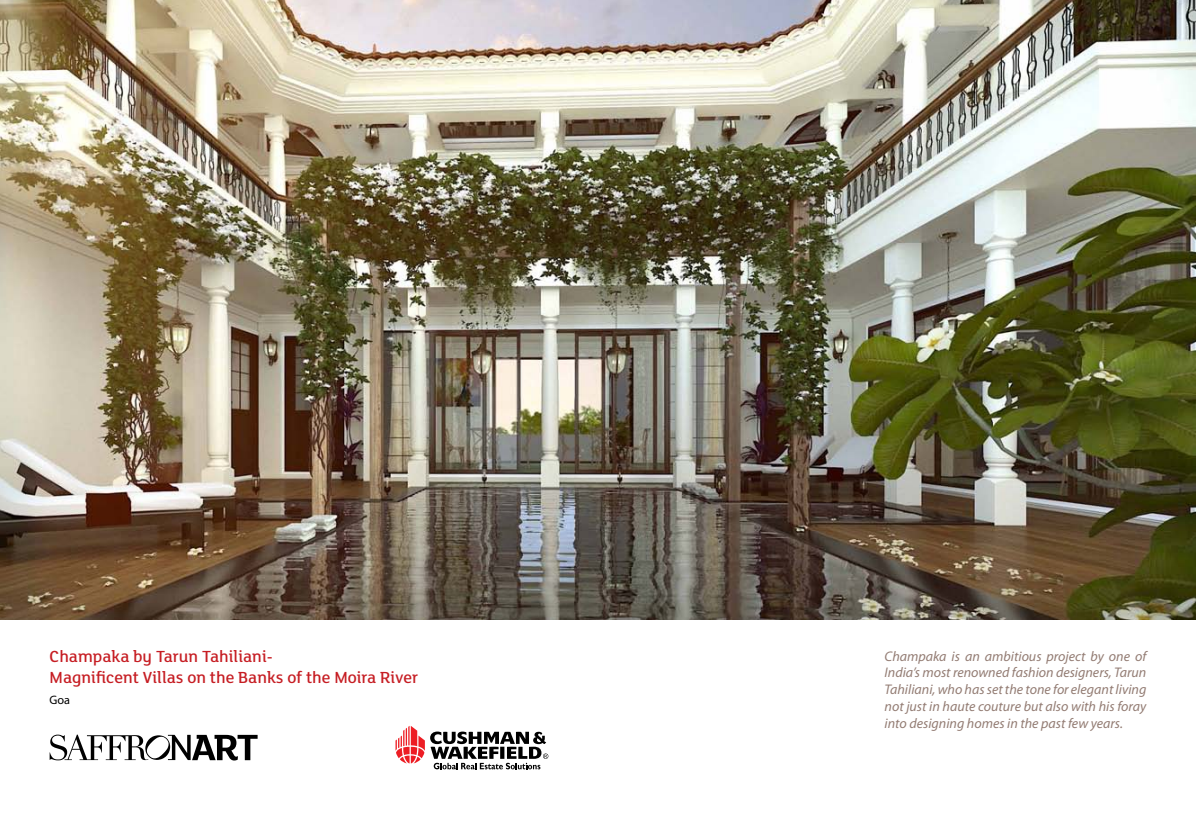
<style>
.page{position:relative;width:1196px;height:819px;background:#fff}
.page>*{position:absolute;margin:0;border:0;box-sizing:border-box;transform-origin:0 0}
.t1{font:500 17.5px/21px "FS Lola";color:#c61d23}
.t2{font:italic 14px/16.8px "Myriad Pro";color:#937c73;text-align:justify}
.t3{font:12.25px "Myriad Pro";color:#000}
</style>
<div class="page">
<img style="left:0;top:0;width:1196px;height:619px">
<svg style="left:50px;top:734px;width:208px;height:26px"></svg>
<svg style="left:395px;top:726px;width:153px;height:43px"></svg>
<p class="t1" style="left:50px;top:645px;width:370px">Champaka by Tarun Tahiliani-<br>Magnificent Villas on the Banks of the Moira River</p>
<p class="t3" style="left:50px;top:692px;width:22px">Goa</p>
<p class="t2" style="left:884px;top:647px;width:263px">Champaka is an ambitious project by one of India’s most renowned fashion designers, Tarun Tahiliani, who has set the tone for elegant living not just in haute couture but also with his foray into designing homes in the past few years.</p>
</div>
